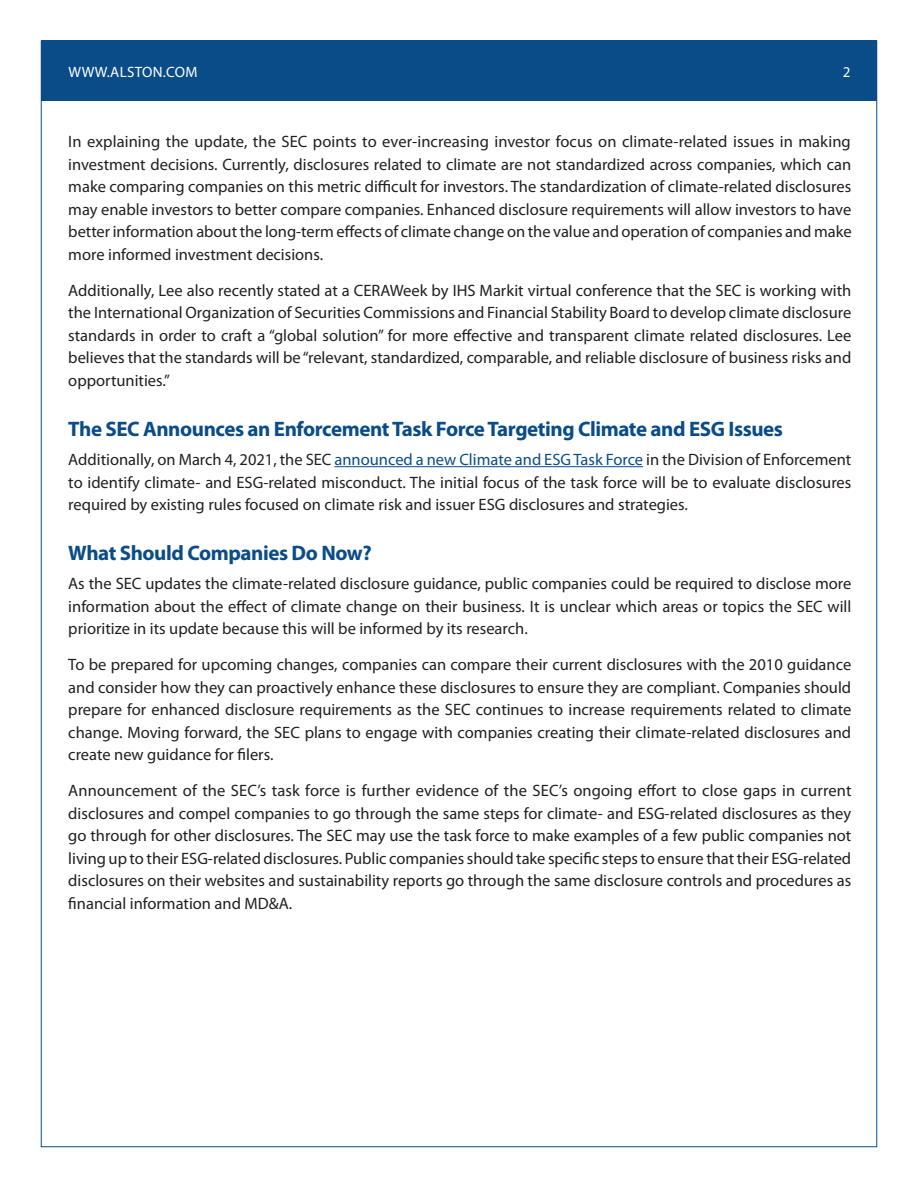
<style>
.page{position:relative;width:918px;height:1188px;background:#fff}
.page>*{position:absolute;margin:0;border:0;box-sizing:border-box;transform-origin:0 0}
.t1{font:700 21px "Myriad Pro";letter-spacing:-.02em;color:#0a4c88}
.t2{font:16.5px/22.5px "Myriad Pro";color:#231f20;text-align:justify}
.t3{font:15px "Myriad Pro";letter-spacing:.02em;color:#fff}
.s1{color:#0a4c88}
</style>
<div class="page">
<div style="left:41px;top:40px;width:835px;height:61px;background:#0a4c88"></div>
<hr style="left:334px;top:466px;width:309px;height:1px;background:#0a4c88">
<p class="t3" style="left:68px;top:62px;width:130px">WWW.ALSTON.COM</p>
<p class="t3" style="left:843px;top:62px;width:9px">2</p>
<p class="t2" style="left:68px;top:130px;width:785px">In explaining the update, the SEC points to ever-increasing investor focus on climate-related issues in making investment decisions. Currently, disclosures related to climate are not standardized across companies, which can make comparing companies on this metric difficult for investors. The standardization of climate-related disclosures may enable investors to better compare companies. Enhanced disclosure requirements will allow investors to have better information about the long-term effects of climate change on the value and operation of companies and make more informed investment decisions.</p>
<p class="t2" style="left:68px;top:279px;width:785px">Additionally, Lee also recently stated at a CERAWeek by IHS Markit virtual conference that the SEC is working with the International Organization of Securities Commissions and Financial Stability Board to develop climate disclosure standards in order to craft a “global solution” for more effective and transparent climate related disclosures. Lee believes that the standards will be “relevant, standardized, comparable, and reliable disclosure of business risks and opportunities.”</p>
<p class="t1" style="left:68px;top:415px;width:716px">The SEC Announces an Enforcement Task Force Targeting Climate and ESG Issues</p>
<p class="t2" style="left:68px;top:448px;width:785px">Additionally, on March 4, 2021, the SEC <span class="s1">announced a new Climate and ESG Task Force</span> in the Division of Enforcement to identify climate- and ESG-related misconduct. The initial focus of the task force will be to evaluate disclosures required by existing rules focused on climate risk and issuer ESG disclosures and strategies.</p>
<p class="t1" style="left:68px;top:539px;width:305px">What Should Companies Do Now?</p>
<p class="t2" style="left:68px;top:572px;width:785px">As the SEC updates the climate-related disclosure guidance, public companies could be required to disclose more information about the effect of climate change on their business. It is unclear which areas or topics the SEC will prioritize in its update because this will be informed by its research.</p>
<p class="t2" style="left:68px;top:653px;width:785px">To be prepared for upcoming changes, companies can compare their current disclosures with the 2010 guidance and consider how they can proactively enhance these disclosures to ensure they are compliant. Companies should prepare for enhanced disclosure requirements as the SEC continues to increase requirements related to climate change. Moving forward, the SEC plans to engage with companies creating their climate-related disclosures and create new guidance for filers.</p>
<p class="t2" style="left:68px;top:779px;width:785px">Announcement of the SEC’s task force is further evidence of the SEC’s ongoing effort to close gaps in current disclosures and compel companies to go through the same steps for climate- and ESG-related disclosures as they go through for other disclosures. The SEC may use the task force to make examples of a few public companies not living up to their ESG-related disclosures. Public companies should take specific steps to ensure that their ESG-related disclosures on their websites and sustainability reports go through the same disclosure controls and procedures as financial information and MD&amp;A.</p>
</div>
